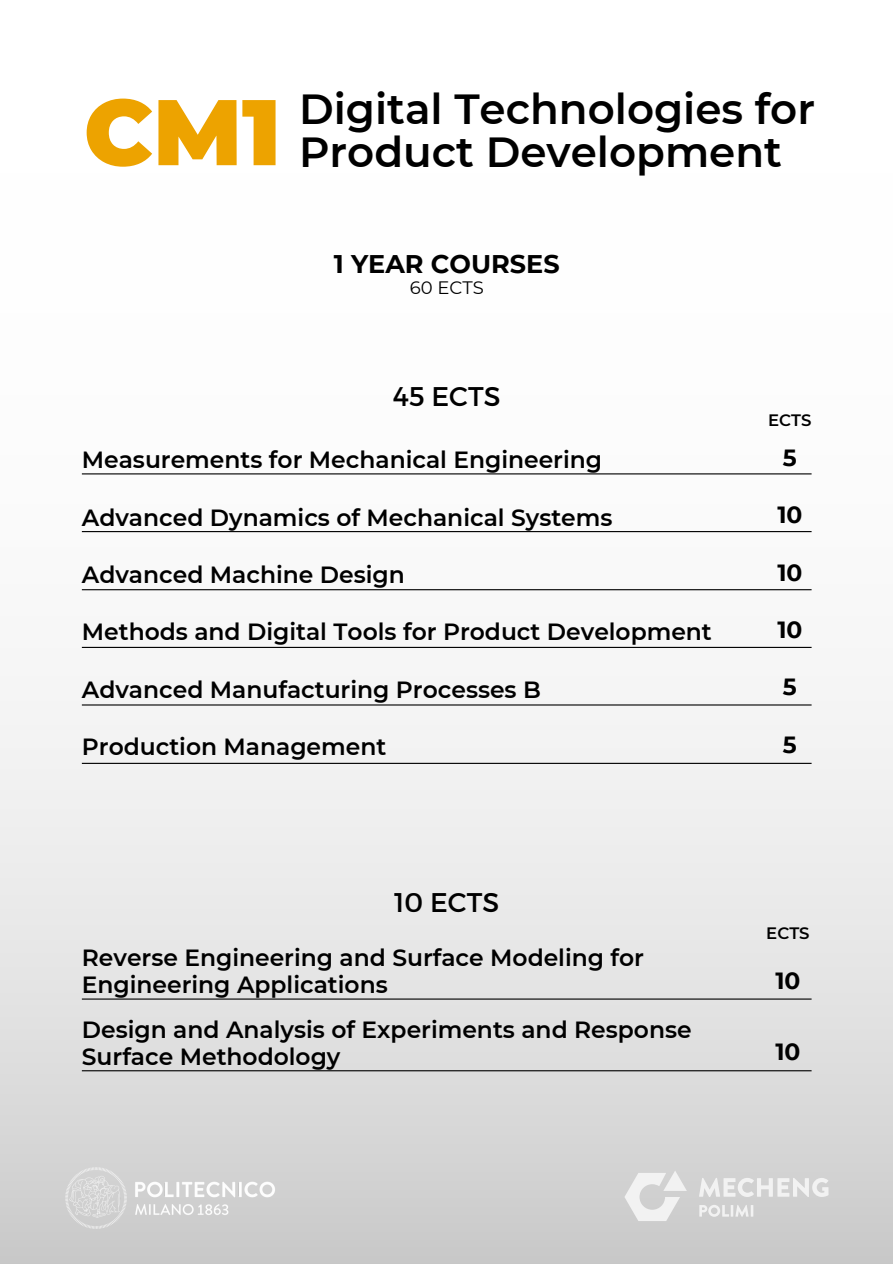
<style>
.page{position:relative;width:893px;height:1264px;background:#fff}
.page>*{position:absolute;margin:0;border:0;box-sizing:border-box;transform-origin:0 0}
.t1{font:900 93px "Montserrat";color:#eda300}
.t2{font:600 42px "Montserrat";color:#000}
.t3{font:27px "Montserrat";color:#000}
.t4{font:700 25.5px "Montserrat";color:#000}
.t5{font:600 23.4px/27px "Montserrat";color:#000}
.t6{font:700 23.4px "Montserrat";color:#000}
.t7{font:18px "Montserrat";color:#000}
.t8{font:600 16.5px "Montserrat";color:#000}
</style>
<div class="page">
<img style="left:0;top:473px;width:892px;height:790px">
<svg style="left:699px;top:1177px;width:129px;height:19px"></svg>
<svg style="left:699px;top:1204px;width:54px;height:12px"></svg>
<svg style="left:624px;top:1170px;width:62px;height:50px"></svg>
<hr style="left:82px;top:531px;width:729px;height:1px;background:#000">
<hr style="left:82px;top:473px;width:729px;height:1px;background:#000">
<hr style="left:82px;top:589px;width:729px;height:1px;background:#000">
<hr style="left:82px;top:647px;width:729px;height:1px;background:#000">
<hr style="left:82px;top:704px;width:729px;height:1px;background:#000">
<hr style="left:82px;top:762px;width:729px;height:2px;background:#000">
<img style="left:43px;top:1160px;width:301px;height:72px">
<hr style="left:82px;top:998px;width:729px;height:1px;background:#000">
<hr style="left:82px;top:1070px;width:729px;height:1px;background:#000">
<p class="t1" style="left:84px;top:75px;width:198px">CM1</p>
<p class="t2" style="left:299px;top:83px;width:517px">Digital Technologies for</p>
<p class="t2" style="left:299px;top:126px;width:484px">Product Development</p>
<h5 class="t4" style="left:334px;top:248px;width:227px">1 YEAR COURSES</h5>
<p class="t7" style="left:409px;top:277px;width:75px">60 ECTS</p>
<p class="t3" style="left:393px;top:379px;width:109px">45 ECTS</p>
<p class="t8" style="left:768px;top:410px;width:45px">ECTS</p>
<p class="t5" style="left:82px;top:446px;width:521px">Measurements for Mechanical Engineering</p>
<p class="t5" style="left:82px;top:504px;width:532px">Advanced Dynamics of Mechanical Systems</p>
<p class="t5" style="left:82px;top:561px;width:324px">Advanced Machine Design</p>
<p class="t5" style="left:82px;top:618px;width:631px">Methods and Digital Tools for Product Development</p>
<p class="t5" style="left:82px;top:676px;width:460px">Advanced Manufacturing Processes B</p>
<p class="t5" style="left:82px;top:733px;width:306px">Production Management</p>
<p class="t3" style="left:394px;top:884px;width:107px">10 ECTS</p>
<p class="t5" style="left:82px;top:943px;width:563px">Reverse Engineering and Surface Modeling for<br>Engineering Applications</p>
<h6 class="t5" style="left:82px;top:1016px;width:611px">Design and Analysis of Experiments and Response<br>Surface Methodology</h6>
<h3 class="t6" style="left:782px;top:443px;width:15px">5</h3>
<p class="t6" style="left:777px;top:501px;width:27px">10</p>
<h4 class="t6" style="left:777px;top:558px;width:27px">10</h4>
<h6 class="t6" style="left:777px;top:615px;width:27px">10</h6>
<p class="t6" style="left:782px;top:672px;width:15px">5</p>
<h5 class="t6" style="left:782px;top:730px;width:15px">5</h5>
<h5 class="t8" style="left:766px;top:923px;width:45px">ECTS</h5>
<p class="t6" style="left:775px;top:965px;width:27px">10</p>
<h4 class="t6" style="left:775px;top:1037px;width:27px">10</h4>
</div>
